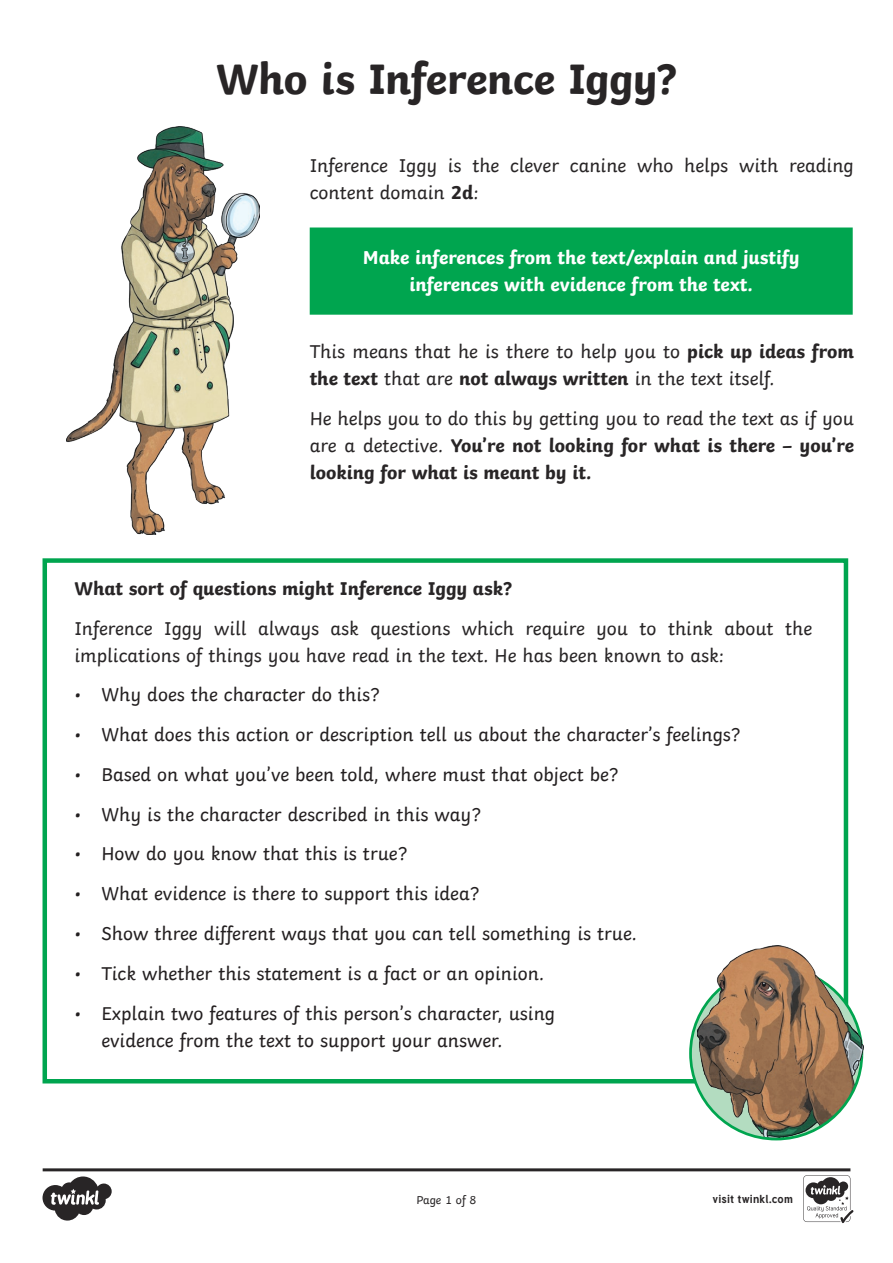
<style>
.page{position:relative;width:893px;height:1263px;background:#fff}
.page>*{position:absolute;margin:0;border:0;box-sizing:border-box;transform-origin:0 0}
.Heading_1{font:700 44.85px "Twinkl";letter-spacing:-.01em;color:#282526}
.t1{font:19.5px/27px "Twinkl";color:#231f20}
.KS2_Body_Copy{font:19.5px/27px "Twinkl";color:#282526}
.t2{font:700 19.5px/27px "Twinkl";color:#fff;text-align:center}
.KS2_Body_Copy-2{font:700 19.5px "Twinkl";color:#282526}
.t3{font:12px "Twinkl";letter-spacing:-.005em;color:#282526}
.t4{font:700 11.4px "Tuffy";letter-spacing:.015em;color:#282526}
.s1{font-weight:700}
</style>
<div class="page">
<div style="left:43px;top:558px;width:805px;height:525px;border:4px solid #00a54f"></div>
<div style="left:312px;top:230px;width:538px;height:82px;background:#00a54f"></div>
<div style="left:310px;top:227px;width:543px;height:88px;border:4px solid #00a54f"></div>
<img style="left:66px;top:127px;width:193px;height:407px">
<img style="left:697px;top:1074px;width:164px;height:65px">
<img style="left:697px;top:945px;width:166px;height:129px">
<svg style="left:43px;top:1168px;width:810px;height:55px"></svg>
<p class="Heading_1" style="left:216px;top:42px;width:462px">Who is Inference Iggy?</p>
<p class="KS2_Body_Copy" style="left:310px;top:150px;width:546px">Inference Iggy is the clever canine who helps with reading content domain <span class="s1">2d</span>:</p>
<p class="t2" style="left:363px;top:242px;width:438px">Make inferences from the text/explain and justify inferences with evidence from the text.</p>
<p class="KS2_Body_Copy" style="left:310px;top:336px;width:546px">This means that he is there to help you to <span class="s1">pick up ideas from the text</span> that are <span class="s1">not always written</span> in the text itself.</p>
<p class="KS2_Body_Copy" style="left:310px;top:403px;width:546px;text-align:justify">He helps you to do this by getting you to read the text as if you are a detective. <span class="s1">You’re not looking for what is there – you’re looking for what is meant by it.</span></p>
<p class="KS2_Body_Copy-2" style="left:74px;top:572px;width:439px">What sort of questions might Inference Iggy ask?</p>
<p class="KS2_Body_Copy" style="left:74px;top:613px;width:739px">Inference Iggy will always ask questions which require you to think about the implications of things you have read in the text. He has been known to ask:</p>
<p class="t1" style="left:74px;top:680px;width:307px">• Why does the character do this?</p>
<p class="t1" style="left:74px;top:719px;width:668px">• What does this action or description tell us about the character’s feelings?</p>
<p class="t1" style="left:74px;top:759px;width:546px">• Based on what you’ve been told, where must that object be?</p>
<p class="t1" style="left:74px;top:799px;width:408px">• Why is the character described in this way?</p>
<p class="t1" style="left:74px;top:839px;width:334px">• How do you know that this is true?</p>
<p class="t1" style="left:74px;top:878px;width:406px">• What evidence is there to support this idea?</p>
<p class="t1" style="left:74px;top:918px;width:564px">• Show three different ways that you can tell something is true.</p>
<p class="t1" style="left:74px;top:958px;width:471px">• Tick whether this statement is a fact or an opinion.</p>
<p class="t1" style="left:101px;top:998px;width:455px;text-indent:-27px">• Explain two features of this person’s character, using evidence from the text to support your answer.</p>
<p class="t3" style="left:416px;top:1191px;width:62px">Page 1 of 8</p>
<p class="t4" style="left:712px;top:1190px;width:82px">visit twinkl.com</p>
</div>
